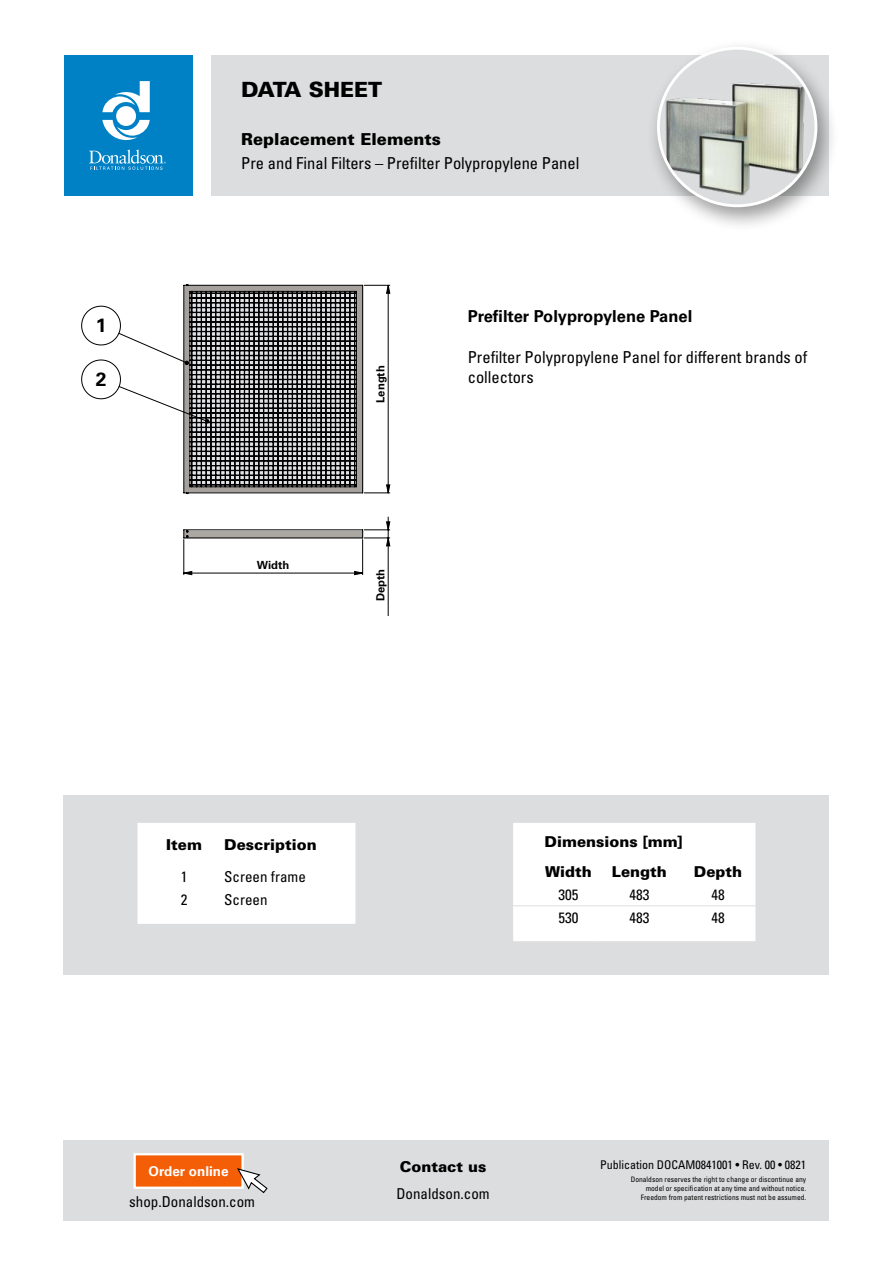
<style>
.page{position:relative;width:893px;height:1263px;background:#fff}
.page>*{position:absolute;margin:0;border:0;box-sizing:border-box;transform-origin:0 0}
.t1{font:900 21px "Univers LT Pro 75";color:#000}
.t2{font:700 19.2px "Univers LT Pro 65";color:#000}
.t3{font:condensed 16.5px/19.8px "Univers LT Pro";color:#000}
.t4{font:700 16.5px "Univers LT Pro 65";color:#000}
.t5{font:900 16.5px "Univers LT Pro 75";color:#000}
.t6{font:condensed 15px "Univers LT Pro";color:#000}
.t7{font:900 15px/30px "Univers LT Pro 75";color:#000}
.t8{font:700 13.5px "Univers LT Pro 65";color:#fff}
.t9{font:condensed 12px "Univers LT Pro";color:#000}
.t10{font:700 11.25px "Univers LT Pro 65";color:#000}
.t11{font:condensed 7.5px/9px "Univers LT Pro";color:#000;text-align:right}
</style>
<div class="page">
<div style="left:211px;top:55px;width:618px;height:141px;background:#dcddde"></div>
<div style="left:64px;top:55px;width:128px;height:141px;background:#0081c6"></div>
<svg style="left:89px;top:149px;width:77px;height:21px"></svg>
<svg style="left:102px;top:81px;width:48px;height:59px"></svg>
<div style="left:646px;top:39px;width:193px;height:194px;background:#000;opacity:.4"></div>
<img style="left:658px;top:58px;width:158px;height:148px">
<div style="left:657px;top:47px;width:160px;height:160px;border:3px solid #fff;border-radius:50%"></div>
<div style="left:64px;top:795px;width:765px;height:179px;background:#dcddde"></div>
<div style="left:137px;top:823px;width:218px;height:101px;background:#fff"></div>
<div style="left:513px;top:823px;width:242px;height:118px;background:#fff"></div>
<hr style="left:513px;top:905px;width:85px;height:1px;background:#dcddde">
<hr style="left:598px;top:905px;width:85px;height:1px;background:#dcddde">
<hr style="left:683px;top:905px;width:72px;height:1px;background:#dcddde">
<div style="left:64px;top:1140px;width:765px;height:80px;background:#dcddde"></div>
<div style="left:135px;top:1154px;width:108px;height:34px;background:#f45e06"></div>
<div style="left:134px;top:1153px;width:110px;height:36px;border:2px solid #fff"></div>
<svg style="left:237px;top:1168px;width:31px;height:25px"></svg>
<hr style="left:184px;top:539px;width:1px;height:36px;background:#000">
<hr style="left:362px;top:539px;width:1px;height:36px;background:#000">
<hr style="left:388px;top:538px;width:1px;height:77px;background:#000">
<svg style="left:183px;top:571px;width:180px;height:4px"></svg>
<svg style="left:81px;top:284px;width:309px;height:262px"></svg>
<h2 class="t2" style="left:96px;top:314px;width:12px">1</h2>
<h2 class="t2" style="left:96px;top:368px;width:12px">2</h2>
<h1 class="t1" style="left:241px;top:76px;width:143px">DATA SHEET</h1>
<h3 class="t5" style="left:241px;top:129px;width:201px">Replacement Elements</h3>
<h3 class="t3" style="left:241px;top:153px;width:340px">Pre and Final Filters – Prefilter Polypropylene Panel</h3>
<h3 class="t10" style="left:257px;top:558px;width:34px">Width</h3>
<h3 class="t10" style="left:374px;top:403px;width:39px;rotate:-90deg">Length</h3>
<h3 class="t10" style="left:374px;top:601px;width:34px;rotate:-90deg">Depth</h3>
<h3 class="t4" style="left:468px;top:307px;width:226px">Prefilter Polypropylene Panel</h3>
<h3 class="t3" style="left:468px;top:347px;width:341px">Prefilter Polypropylene Panel for different brands of collectors</h3>
<h3 class="t7" style="left:166px;top:829px;width:37px">Item</h3>
<h3 class="t7" style="left:224px;top:829px;width:94px">Description</h3>
<h3 class="t6" style="left:181px;top:867px;width:8px">1</h3>
<h3 class="t6" style="left:224px;top:867px;width:83px">Screen frame</h3>
<h3 class="t6" style="left:181px;top:890px;width:8px">2</h3>
<h3 class="t6" style="left:224px;top:890px;width:45px">Screen</h3>
<h3 class="t7" style="left:545px;top:826px;width:140px">Dimensions [mm]<br>Width</h3>
<h3 class="t7" style="left:612px;top:856px;width:57px">Length</h3>
<h3 class="t7" style="left:694px;top:856px;width:50px">Depth</h3>
<h3 class="t6" style="left:558px;top:885px;width:21px">305</h3>
<h3 class="t6" style="left:629px;top:885px;width:21px">483</h3>
<h3 class="t6" style="left:711px;top:885px;width:15px">48</h3>
<h3 class="t6" style="left:558px;top:908px;width:21px">530</h3>
<h3 class="t6" style="left:629px;top:908px;width:21px">483</h3>
<h3 class="t6" style="left:711px;top:908px;width:15px">48</h3>
<h3 class="t8" style="left:149px;top:1163px;width:82px">Order online</h3>
<h3 class="t6" style="left:129px;top:1192px;width:127px">shop.Donaldson.com</h3>
<h3 class="t7" style="left:400px;top:1152px;width:88px">Contact us</h3>
<h3 class="t6" style="left:396px;top:1184px;width:95px">Donaldson.com</h3>
<h3 class="t9" style="left:600px;top:1157px;width:208px">Publication DOCAM0841001 • Rev. 00 • 0821</h3>
<p class="t11" style="left:631px;top:1175px;width:177px">Donaldson reserves the right to change or discontinue any model or specification at any time and without notice.<br>Freedom from patent restrictions must not be assumed.</p>
</div>
